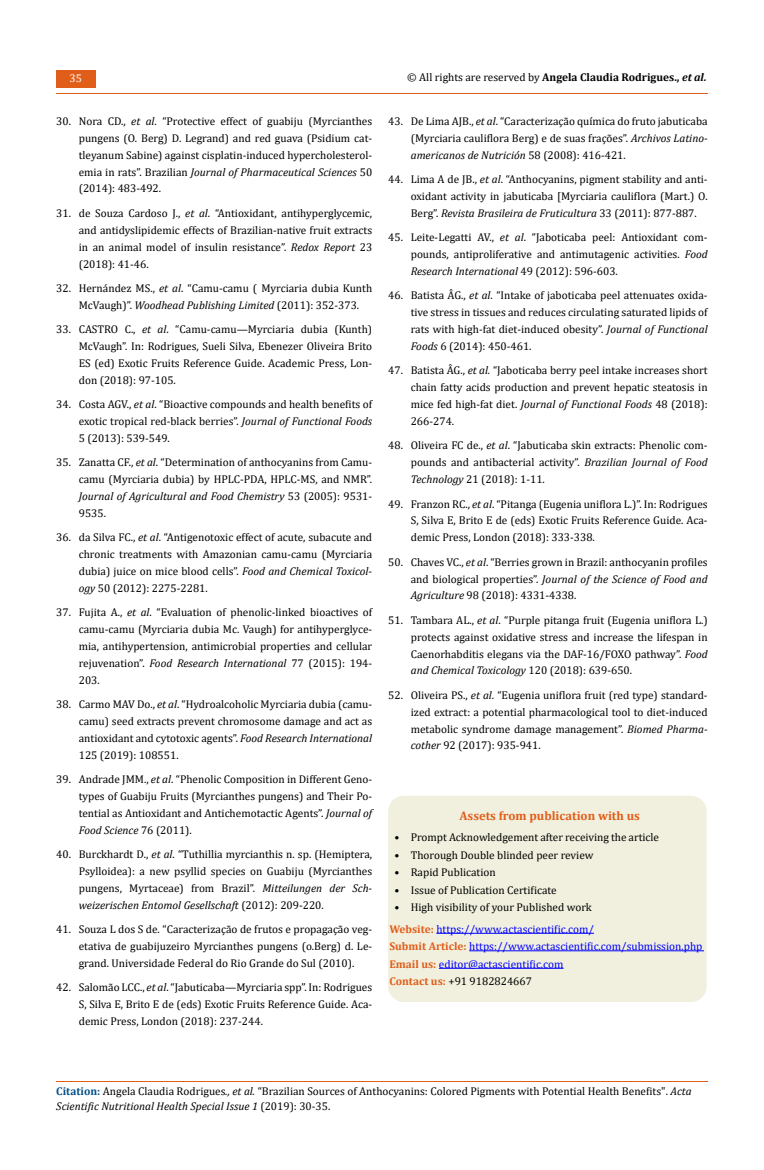
<style>
.page{position:relative;width:764px;height:1170px;background:#fff}
.page>*{position:absolute;margin:0;border:0;box-sizing:border-box;transform-origin:0 0}
.t1{font:700 12.5px "Cambria";color:#e05d1a}
.t2{font:11.25px/16.9px "Cambria";color:#000;text-align:justify}
.t3{font:11.25px/17.5px "Cambria";color:#00f}
.t4{font:700 11.25px "Cambria";color:#000}
.t5{font:11.25px "Cambria";color:#fff}
.s1{font-weight:400}
.s2{font-style:italic}
.s3{font-weight:700;color:#e05d1a}
.s4{color:#000}
.s5{font-weight:700;color:#035089}
</style>
<div class="page">
<hr style="left:56px;top:93px;width:651px;height:1px;background:#e05d1a">
<div style="left:56px;top:71px;width:39px;height:17px;background:#e05d1a"></div>
<div style="left:389px;top:796px;width:317px;height:205px;background:#f1f0de;border-radius:15px"></div>
<div style="left:388px;top:796px;width:318px;height:206px;border:1px solid #f1f0de;border-radius:15px"></div>
<hr style="left:436px;top:933px;width:158px;height:1px;background:#00f">
<hr style="left:469px;top:950px;width:235px;height:1px;background:#00f">
<hr style="left:439px;top:968px;width:124px;height:1px;background:#00f">
<hr style="left:56px;top:1082px;width:651px;height:1px;background:#e05d1a">
<p class="t5" style="left:70px;top:71px;width:14px">35</p>
<p class="t4" style="left:407px;top:70px;width:301px"><span class="s1">© All rights are reserved by</span> Angela Claudia Rodrigues., <span class="s2">et al.</span></p>
<p class="t2" style="left:79px;top:113px;width:295px;text-indent:-22px">30. Nora CD., <span class="s2">et al</span>. “Protective effect of guabiju (Myrcianthes pungens (O. Berg) D. Legrand) and red guava (Psidium cat&shy;tleyanum Sabine) against cisplatin-induced hypercholesterol&shy;emia in rats”. Brazilian <span class="s2">Journal of Pharmaceutical Sciences</span> 50 (2014): 483-492.</p>
<p class="t2" style="left:79px;top:205px;width:295px;text-indent:-22px">31. de Souza Cardoso J., <span class="s2">et al</span>. “Antioxidant, antihyperglycemic, and antidyslipidemic effects of Brazilian-native fruit extracts in an animal model of insulin resistance”. <span class="s2">Redox Report</span> 23 (2018): 41-46.</p>
<p class="t2" style="left:79px;top:280px;width:295px;text-indent:-23px">32. Hernández MS., <span class="s2">et al</span>. “Camu-camu ( Myrciaria dubia Kunth<br>McVaugh)”. <span class="s2">Woodhead Publishing Limited</span> (2011): 352-373.</p>
<p class="t2" style="left:79px;top:321px;width:295px;text-indent:-22px">33. CASTRO C., <span class="s2">et al</span>. “Camu-camu—Myrciaria dubia (Kunth)<br>McVaugh”. In: Rodrigues, Sueli Silva, Ebenezer Oliveira Brito ES (ed) Exotic Fruits Reference Guide. Academic Press, Lon&shy;don (2018): 97-105.</p>
<p class="t2" style="left:79px;top:396px;width:295px;text-indent:-22px">34. Costa AGV., <span class="s2">et al</span>. “Bioactive compounds and health benefits of exotic tropical red-black berries”. <span class="s2">Journal of Functional Foods </span>5 (2013): 539-549.</p>
<p class="t2" style="left:79px;top:454px;width:295px;text-indent:-22px">35. Zanatta CF., <span class="s2">et al</span>. “Determination of anthocyanins from Camu&shy;camu (Myrciaria dubia) by HPLC-PDA, HPLC-MS, and NMR”.<br><span class="s2">Journal of Agricultural and Food Chemistry</span> 53 (2005): 9531- 9535.</p>
<p class="t2" style="left:79px;top:529px;width:295px;text-indent:-22px">36. da Silva FC., <span class="s2">et al</span>. “Antigenotoxic effect of acute, subacute and chronic treatments with Amazonian camu-camu (Myrciaria dubia) juice on mice blood cells”. <span class="s2">Food and Chemical Toxicol&shy;ogy</span> 50 (2012): 2275-2281.</p>
<p class="t2" style="left:79px;top:604px;width:295px;text-indent:-22px">37. Fujita A., <span class="s2">et al</span>. “Evaluation of phenolic-linked bioactives of camu-camu (Myrciaria dubia Mc. Vaugh) for antihyperglyce&shy;mia, antihypertension, antimicrobial properties and cellular rejuvenation”. <span class="s2">Food Research International</span> 77 (2015): 194- 203.</p>
<p class="t2" style="left:79px;top:696px;width:295px;text-indent:-22px">38. Carmo MAV Do., <span class="s2">et al</span>. “Hydroalcoholic Myrciaria dubia (camu&shy;camu) seed extracts prevent chromosome damage and act as antioxidant and cytotoxic agents”. <span class="s2">Food Research International </span>125 (2019): 108551.</p>
<p class="t2" style="left:79px;top:771px;width:295px;text-indent:-22px">39. Andrade JMM., <span class="s2">et al</span>. “Phenolic Composition in Different Geno&shy;types of Guabiju Fruits (Myrcianthes pungens) and Their Po&shy;tential as Antioxidant and Antichemotactic Agents”. <span class="s2">Journal of Food Science</span> 76 (2011).</p>
<p class="t2" style="left:79px;top:846px;width:295px;text-indent:-22px">40. Burckhardt D., <span class="s2">et al</span>. “Tuthillia myrcianthis n. sp. (Hemiptera, Psylloidea): a new psyllid species on Guabiju (Myrcianthes pungens, Myrtaceae) from Brazil”. <span class="s2">Mitteilungen der Sch&shy;weizerischen Entomol Gesellschaft</span> (2012): 209-220.</p>
<p class="t2" style="left:79px;top:921px;width:295px;text-indent:-22px">41. Souza L dos S de. “Caracterização de frutos e propagação veg&shy;etativa de guabijuzeiro Myrcianthes pungens (o.Berg) d. Le&shy;grand. Universidade Federal do Rio Grande do Sul (2010).</p>
<p class="t2" style="left:79px;top:979px;width:295px;text-indent:-23px">42. Salomão LCC., <span class="s2">et al</span>. “Jabuticaba—Myrciaria spp”. In: Rodrigues S, Silva E, Brito E de (eds) Exotic Fruits Reference Guide. Aca&shy;demic Press, London (2018): 237-244.</p>
<p class="t2" style="left:411px;top:113px;width:298px;text-indent:-22px">43. De Lima AJB., <span class="s2">et al</span>. “Caracterização química do fruto jabuticaba (Myrciaria cauliflora Berg) e de suas frações”. <span class="s2">Archivos Latino&shy;americanos de Nutrición</span> 58 (2008): 416-421.</p>
<p class="t2" style="left:411px;top:171px;width:298px;text-indent:-22px">44. Lima A de JB., <span class="s2">et al</span>. “Anthocyanins, pigment stability and anti&shy;oxidant activity in jabuticaba [Myrciaria cauliflora (Mart.) O.<br>Berg”. <span class="s2">Revista Brasileira de Fruticultura</span> 33 (2011): 877-887.</p>
<p class="t2" style="left:411px;top:229px;width:298px;text-indent:-23px">45. Leite-Legatti AV., <span class="s2">et al</span>. “Jaboticaba peel: Antioxidant com&shy;pounds, antiproliferative and antimutagenic activities. <span class="s2">Food Research International</span> 49 (2012): 596-603.</p>
<p class="t2" style="left:411px;top:287px;width:298px;text-indent:-22px">46. Batista ÂG., <span class="s2">et al</span>. “Intake of jaboticaba peel attenuates oxida&shy;tive stress in tissues and reduces circulating saturated lipids of rats with high-fat diet-induced obesity”. <span class="s2">Journal of Functional Foods</span> 6 (2014): 450-461.</p>
<p class="t2" style="left:411px;top:362px;width:298px;text-indent:-22px">47. Batista ÂG., <span class="s2">et al.</span> “Jaboticaba berry peel intake increases short chain fatty acids production and prevent hepatic steatosis in mice fed high-fat diet. <span class="s2">Journal of Functional Foods</span> 48 (2018):<br>266-274.</p>
<p class="t2" style="left:411px;top:437px;width:298px;text-indent:-22px">48. Oliveira FC de., <span class="s2">et al</span>. “Jabuticaba skin extracts: Phenolic com&shy;pounds and antibacterial activity”. <span class="s2">Brazilian Journal of Food Technology</span> 21 (2018): 1-11.</p>
<p class="t2" style="left:411px;top:495px;width:298px;text-indent:-23px">49. Franzon RC., <span class="s2">et al</span>. “Pitanga (Eugenia uniflora L.)”. In: Rodrigues S, Silva E, Brito E de (eds) Exotic Fruits Reference Guide. Aca&shy;demic Press, London (2018): 333-338.</p>
<p class="t2" style="left:411px;top:553px;width:298px;text-indent:-22px">50. Chaves VC., <span class="s2">et al</span>. “Berries grown in Brazil: anthocyanin profiles and biological properties”. <span class="s2">Journal of the Science of Food and Agriculture</span> 98 (2018): 4331-4338.</p>
<p class="t2" style="left:411px;top:612px;width:298px;text-indent:-22px">51. Tambara AL., <span class="s2">et al</span>. “Purple pitanga fruit (Eugenia uniflora L.) protects against oxidative stress and increase the lifespan in Caenorhabditis elegans via the DAF-16/FOXO pathway”. <span class="s2">Food and Chemical Toxicology</span> 120 (2018): 639-650.</p>
<p class="t2" style="left:411px;top:687px;width:298px;text-indent:-22px">52. Oliveira PS., <span class="s2">et al</span>. “Eugenia uniflora fruit (red type) standard&shy;ized extract: a potential pharmacological tool to diet-induced metabolic syndrome damage management”. <span class="s2">Biomed Pharma&shy;cother</span> 92 (2017): 935-941.</p>
<p class="t1" style="left:459px;top:807px;width:182px">Assets from publication with us</p>
<p class="t2" style="left:394px;top:829px;width:266px">• Prompt Acknowledgement after receiving the article</p>
<p class="t2" style="left:394px;top:846px;width:201px">• Thorough Double blinded peer review</p>
<p class="t2" style="left:394px;top:864px;width:103px">• Rapid Publication</p>
<p class="t2" style="left:394px;top:881px;width:164px">• Issue of Publication Certificate</p>
<p class="t2" style="left:394px;top:899px;width:199px">• High visibility of your Published work</p>
<p class="t3" style="left:389px;top:920px;width:315px"><span class="s3">Website:</span> https://www.actascientific.com/<br><span class="s3">Submit Article:</span> https://www.actascientific.com/submission.php <span class="s3">Email us:</span> editor@actascientific.com<br><span class="s3">Contact us:</span> <span class="s4">+91 9182824667</span></p>
<p class="t2" style="left:56px;top:1084px;width:637px;line-height:15px"><span class="s5">Citation:</span> Angela Claudia Rodrigues<span class="s2">., et al.</span> “Brazilian Sources of Anthocyanins: Colored Pigments with Potential Health Benefits". <span class="s2">Acta<br>Scientific Nutritional Health Special Issue 1</span> (2019): 30-35.</p>
</div>
